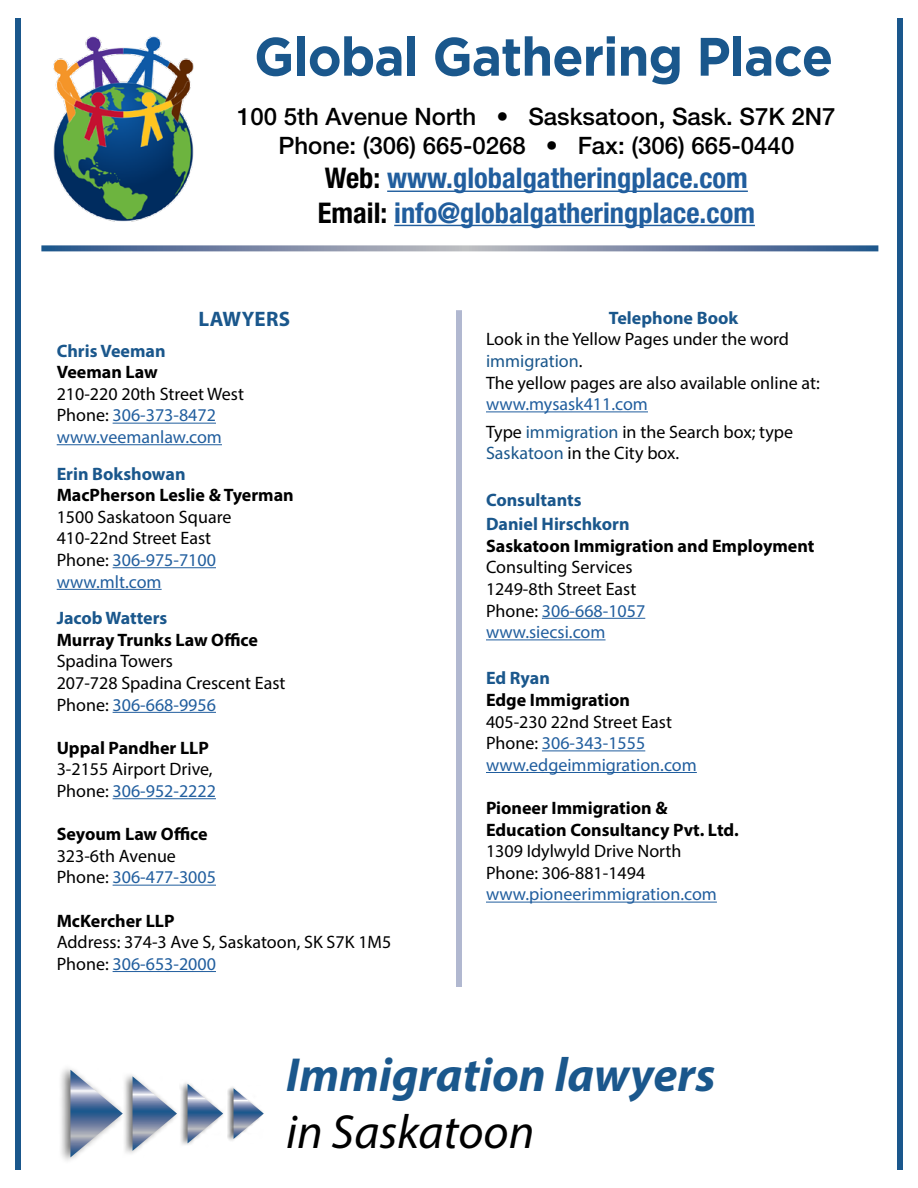
<style>
.page{position:relative;width:918px;height:1188px;background:#fff}
.page>*{position:absolute;margin:0;border:0;box-sizing:border-box;transform-origin:0 0}
.t1{font:700 54px "Gotham";letter-spacing:-.02em;color:#1a578c;scale:.95 1}
.t2{font:italic 700 48px "Myriad Pro";color:#1a578c}
.t3{font:italic 48px "Myriad Pro";color:#000}
.t4{font:700 condensed 28.5px/34.2px "Helvetica Neue LT Std";color:#215e9e}
.t5{font:500 24px/28.8px "Helvetica Neue LT Std";color:#000;text-align:center}
.t6{font:700 21px "Myriad Pro";letter-spacing:.02em;color:#1a578c}
.t7{font:18px/21.6px "Myriad Pro";color:#000}
.t8{font:700 18px/21.6px "Myriad Pro";color:#000}
.t9{font:18px/21.6px "Myriad Pro";color:#215e9e}
.t10{font:700 18px/24.6px "Myriad Pro";color:#1a578c}
.s1{color:#000}
.s2{color:#215e9e}
.s3{color:#1a578c}
</style>
<div class="page">
<hr style="left:113px;top:423px;width:103px;height:1px;background:#215e9e">
<hr style="left:57px;top:444px;width:165px;height:1px;background:#215e9e">
<hr style="left:113px;top:567px;width:103px;height:1px;background:#215e9e">
<hr style="left:57px;top:589px;width:105px;height:1px;background:#215e9e">
<hr style="left:113px;top:712px;width:103px;height:1px;background:#215e9e">
<hr style="left:113px;top:798px;width:103px;height:1px;background:#215e9e">
<hr style="left:113px;top:885px;width:103px;height:1px;background:#215e9e">
<hr style="left:113px;top:971px;width:103px;height:1px;background:#215e9e">
<hr style="left:486px;top:411px;width:162px;height:1px;background:#215e9e">
<hr style="left:542px;top:618px;width:103px;height:1px;background:#215e9e">
<hr style="left:486px;top:639px;width:120px;height:1px;background:#215e9e">
<hr style="left:542px;top:750px;width:103px;height:1px;background:#215e9e">
<hr style="left:486px;top:772px;width:211px;height:1px;background:#215e9e">
<hr style="left:486px;top:902px;width:231px;height:1px;background:#215e9e">
<div style="left:15px;top:18px;width:6px;height:1152px;background:#1a578c"></div>
<div style="left:897px;top:18px;width:6px;height:1152px;background:#1a578c"></div>
<svg style="left:41px;top:245px;width:837px;height:6px"></svg>
<div style="left:57px;top:1063px;width:69px;height:102px;background:#000;opacity:.57"></div>
<svg style="left:70px;top:1070px;width:53px;height:87px"></svg>
<div style="left:121px;top:1071px;width:58px;height:86px;background:#000;opacity:.57"></div>
<svg style="left:133px;top:1076px;width:44px;height:75px"></svg>
<div style="left:179px;top:1079px;width:46px;height:69px;background:#000;opacity:.57"></div>
<svg style="left:188px;top:1084px;width:35px;height:59px"></svg>
<div style="left:227px;top:1085px;width:38px;height:58px;background:#000;opacity:.57"></div>
<svg style="left:234px;top:1088px;width:30px;height:51px"></svg>
<img style="left:53px;top:36px;width:141px;height:186px">
<hr style="left:387px;top:191px;width:361px;height:1px;background:#215e9e">
<hr style="left:394px;top:225px;width:361px;height:1px;background:#215e9e">
<div style="left:456px;top:310px;width:6px;height:677px;background:#b1b8d0"></div>
<h1 class="t1" style="left:254px;top:25px;width:611px">Global Gathering Place</h1>
<h3 class="t5" style="left:237px;top:102px;width:600px">100 5th Avenue North • Sasksatoon, Sask. S7K 2N7<br>Phone: (306) 665-0268 • Fax: (306) 665-0440</h3>
<h3 class="t4" style="left:318px;top:161px;width:439px"><span class="s1">Web:</span> www.globalgatheringplace.com<br><span class="s1">Email:</span> info@globalgatheringplace.com</h3>
<p class="t6" style="left:198px;top:305px;width:93px">LAWYERS</p>
<p class="t10" style="left:57px;top:338px;width:110px">Chris Veeman</p>
<p class="t8" style="left:57px;top:361px;width:103px">Veeman Law</p>
<p class="t9" style="left:57px;top:383px;width:189px"><span class="s1">210-220 20th Street West<br>Phone:</span> 306-373-8472 www.veemanlaw.com</p>
<p class="t10" style="left:57px;top:461px;width:130px">Erin Bokshowan</p>
<p class="t8" style="left:57px;top:484px;width:239px">MacPherson Leslie &amp; Tyerman</p>
<p class="t7" style="left:57px;top:506px;width:176px">1500 Saskatoon Square<br>410-22nd Street East<br>Phone: <span class="s2">306-975-7100 www.mlt.com</span></p>
<p class="t10" style="left:57px;top:605px;width:112px">Jacob Watters</p>
<p class="t8" style="left:57px;top:628px;width:203px">Murray Trunks Law Office</p>
<p class="t7" style="left:57px;top:650px;width:230px">Spadina Towers<br>207-728 Spadina Crescent East<br>Phone: <span class="s2">306-668-9956</span></p>
<p class="t8" style="left:57px;top:736px;width:154px">Uppal Pandher LLP</p>
<p class="t7" style="left:57px;top:758px;width:161px">3-2155 Airport Drive,<br>Phone: <span class="s2">306-952-2222</span></p>
<p class="t8" style="left:57px;top:823px;width:152px">Seyoum Law Office</p>
<p class="t7" style="left:57px;top:845px;width:161px">323-6th Avenue<br>Phone: <span class="s2">306-477-3005</span></p>
<p class="t8" style="left:57px;top:909px;width:119px">McKercher LLP</p>
<p class="t7" style="left:57px;top:931px;width:336px">Address: 374-3 Ave S, Saskatoon, SK S7K 1M5<br>Phone: <span class="s2">306-653-2000</span></p>
<p class="t10" style="left:609px;top:305px;width:131px">Telephone Book</p>
<p class="t7" style="left:486px;top:328px;width:335px">Look in the Yellow Pages under the word <span class="s3">immigration</span>.<br>The yellow pages are also available online at:</p>
<p class="t7" style="left:486px;top:390px;width:309px;line-height:27.6px"><span class="s2">www.mysask411.com<br></span>Type <span class="s3">immigration</span> in the Search box; type</p>
<p class="t7" style="left:486px;top:442px;width:195px"><span class="s3">Saskatoon</span> in the City box.</p>
<p class="t10" style="left:486px;top:487px;width:145px">Consultants<br>Daniel Hirschkorn</p>
<p class="t8" style="left:486px;top:534px;width:330px">Saskatoon Immigration and Employment</p>
<p class="t7" style="left:486px;top:556px;width:161px">Consulting Services<br>1249-8th Street East<br>Phone: <span class="s2">306-668-1057 www.siecsi.com</span></p>
<p class="t10" style="left:486px;top:665px;width:65px">Ed Ryan</p>
<p class="t8" style="left:486px;top:688px;width:146px">Edge Immigration</p>
<p class="t9" style="left:486px;top:710px;width:212px"><span class="s1">405-230 22nd Street East<br>Phone:</span> 306-343-1555 www.edgeimmigration.com</p>
<p class="t8" style="left:486px;top:796px;width:254px">Pioneer Immigration &amp;<br>Education Consultancy Pvt. Ltd.</p>
<p class="t7" style="left:486px;top:840px;width:197px">1309 Idylwyld Drive North<br>Phone: 306-881-1494</p>
<p class="t9" style="left:486px;top:883px;width:232px">www.pioneerimmigration.com</p>
<h2 class="t2" style="left:286px;top:1043px;width:431px">Immigration lawyers</h2>
<h2 class="t3" style="left:286px;top:1103px;width:250px">in Saskatoon</h2>
</div>
